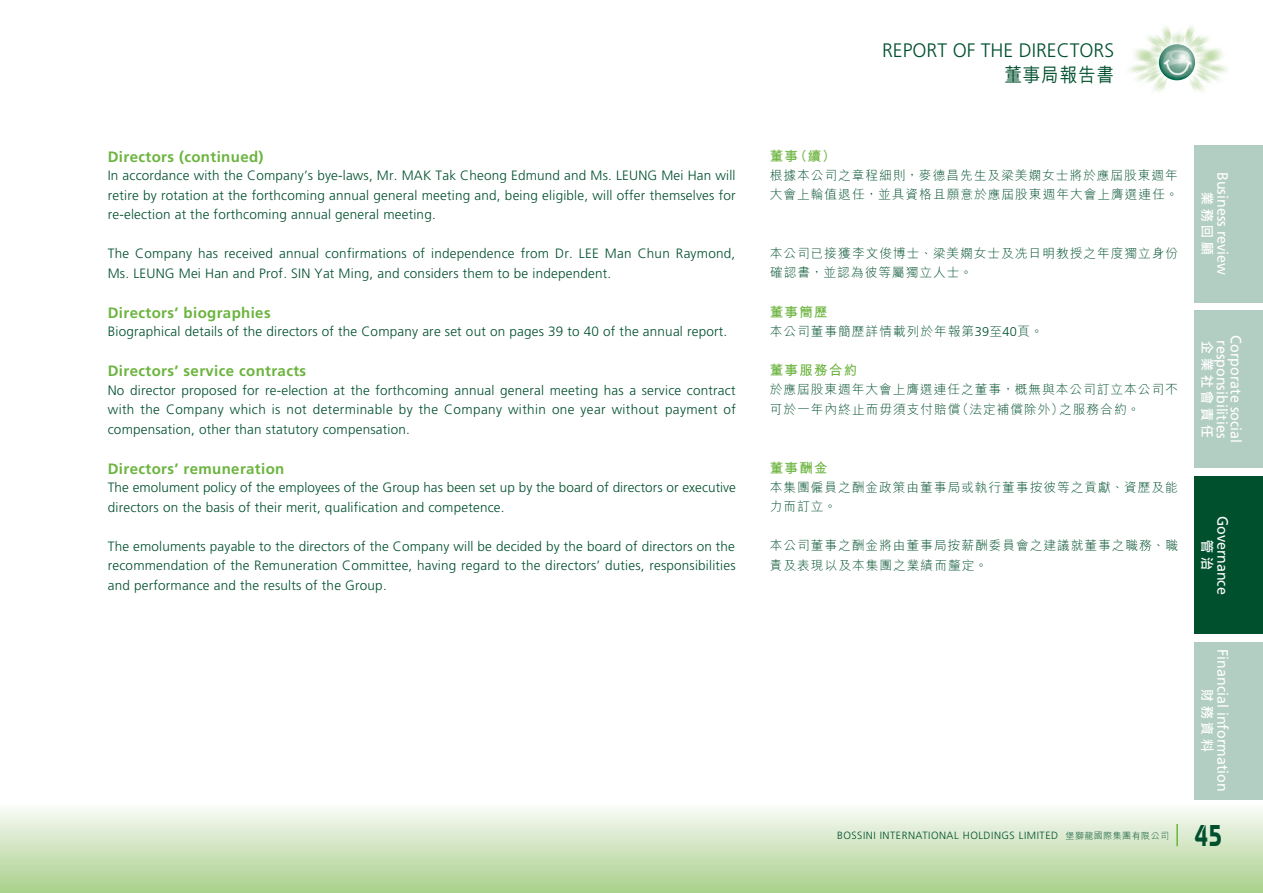
<style>
.page{position:relative;width:1263px;height:893px;background:#fff}
.page>*{position:absolute;margin:0;border:0;box-sizing:border-box;transform-origin:0 0}
.t1{font:600 30px "Bauhaus Std";color:#00502e;scale:.8 1}
.t2{font:300 19.5px "Frutiger LT Std";color:#00502e}
.t3{font:500 19.5px "M Hei HK";letter-spacing:.05em;color:#00502e;scale:.9 1}
.t4{font:700 15px "Frutiger LT Std";letter-spacing:.025em;color:#6cb43f}
.t5{font:15px "Frutiger LT Std";color:#fff;scale:.95 1}
.t6{font:300 13.5px/19.5px "Frutiger LT Std";letter-spacing:.015em;color:#00502e;text-align:justify}
.t7{font:700 13.5px "M Hei HK";letter-spacing:.1em;color:#6cb43f}
.t8{font:13.5px "Li Hei Pro";letter-spacing:.3em;color:#fff;scale:.95 1}
.t9{font:300 12.75px/19.5px "M Hei HK";letter-spacing:.075em;color:#00502e}
.t10{font:300 10.5px "Frutiger LT Std";letter-spacing:.05em;color:#00502e}
.s1{font-family:"Frutiger LT Std"}
.s2{font-family:"M Hei HK";font-size:9px}
</style>
<div class="page">
<img style="left:1129px;top:26px;width:99px;height:66px">
<img style="left:1159px;top:44px;width:36px;height:36px;border-radius:18px">
<div style="left:0;top:801px;width:1263px;height:92px;background:linear-gradient(to bottom,#fdfdfd,#a9d08b)"></div>
<hr style="left:1176px;top:824px;width:2px;height:22px;background:#6cb43f">
<div style="left:1195px;top:642px;width:68px;height:157px;background:#b2cdc2"></div>
<div style="left:1195px;top:476px;width:68px;height:158px;background:#00502e"></div>
<div style="left:1195px;top:145px;width:68px;height:157px;background:#b2cdc2"></div>
<div style="left:1195px;top:310px;width:68px;height:158px;background:#b2cdc2"></div>
<p class="t4" style="left:108px;top:148px;width:157px">Directors (continued)</p>
<p class="t6" style="left:108px;top:166px;width:629px">In accordance with the Company’s bye-laws, Mr. MAK Tak Cheong Edmund and Ms. LEUNG Mei Han will retire by rotation at the forthcoming annual general meeting and, being eligible, will offer themselves for re-election at the forthcoming annual general meeting.</p>
<p class="t6" style="left:108px;top:244px;width:629px">The Company has received annual confirmations of independence from Dr. LEE Man Chun Raymond,<br>Ms. LEUNG Mei Han and Prof. SIN Yat Ming, and considers them to be independent.</p>
<p class="t4" style="left:108px;top:304px;width:164px">Directors’ biographies</p>
<p class="t6" style="left:108px;top:322px;width:621px">Biographical details of the directors of the Company are set out on pages 39 to 40 of the annual report.</p>
<p class="t4" style="left:108px;top:362px;width:200px">Directors’ service contracts</p>
<p class="t6" style="left:108px;top:380px;width:630px">No director proposed for re-election at the forthcoming annual general meeting has a service contract with the Company which is not determinable by the Company within one year without payment of compensation, other than statutory compensation.</p>
<p class="t4" style="left:108px;top:460px;width:178px">Directors’ remuneration</p>
<p class="t6" style="left:108px;top:478px;width:630px">The emolument policy of the employees of the Group has been set up by the board of directors or executive directors on the basis of their merit, qualification and competence.</p>
<p class="t6" style="left:108px;top:536px;width:629px">The emoluments payable to the directors of the Company will be decided by the board of directors on the recommendation of the Remuneration Committee, having regard to the directors’ duties, responsibilities and performance and the results of the Group.</p>
<h2 class="t2" style="left:882px;top:39px;width:233px">REPORT OF THE DIRECTORS</h2>
<h2 class="t3" style="left:1004px;top:60px;width:123px">董事局報告書</h2>
<p class="t7" style="left:770px;top:146px;width:67px">董事（續）</p>
<p class="t9" style="left:770px;top:165px;width:410px">根據本公司之章程細則，麥德昌先生及梁美嫻女士將於應屆股東週年大會上輪值退任，並具資格且願意於應屆股東週年大會上膺選連任。</p>
<p class="t9" style="left:770px;top:243px;width:410px">本公司已接獲李文俊博士、梁美嫻女士及冼日明教授之年度獨立身份確認書，並認為彼等屬獨立人士。</p>
<p class="t7" style="left:770px;top:302px;width:60px">董事簡歷</p>
<p class="t9" style="left:770px;top:321px;width:275px">本公司董事簡歷詳情載列於年報第<span class="s1">39</span>至<span class="s1">40</span>頁。</p>
<p class="t7" style="left:770px;top:361px;width:89px">董事服務合約</p>
<p class="t9" style="left:770px;top:379px;width:410px">於應屆股東週年大會上膺選連任之董事，概無與本公司訂立本公司不可於一年內終止而毋須支付賠償（法定補償除外）之服務合約。</p>
<p class="t7" style="left:770px;top:458px;width:60px">董事酬金</p>
<p class="t9" style="left:770px;top:477px;width:410px">本集團僱員之酬金政策由董事局或執行董事按彼等之貢獻、資歷及能力而訂立。</p>
<p class="t9" style="left:770px;top:535px;width:410px">本公司董事之酬金將由董事局按薪酬委員會之建議就董事之職務、職責及表現以及本集團之業績而釐定。</p>
<p class="t5" style="left:1231px;top:172px;width:110px;rotate:90deg">Business review</p>
<p class="t8" style="left:1214px;top:192px;width:68px;rotate:90deg">業務回顧</p>
<p class="t5" style="left:1245px;top:335px;width:115px;rotate:90deg">Corporate social</p>
<p class="t8" style="left:1214px;top:341px;width:103px;rotate:90deg">企業社會責任</p>
<p class="t5" style="left:1231px;top:340px;width:105px;rotate:90deg">responsibilities</p>
<p class="t5" style="left:1231px;top:516px;width:85px;rotate:90deg">Governance</p>
<p class="t8" style="left:1214px;top:540px;width:33px;rotate:90deg">管治</p>
<p class="t5" style="left:1231px;top:649px;width:152px;rotate:90deg">Financial information</p>
<p class="t8" style="left:1214px;top:689px;width:68px;rotate:90deg">財務資料</p>
<p class="t10" style="left:837px;top:830px;width:334px">BOSSINI INTERNATIONAL HOLDINGS LIMITED <span class="s2">堡獅龍國際集團有限公司</span></p>
<h1 class="t1" style="left:1195px;top:817px;width:36px">45</h1>
</div>
